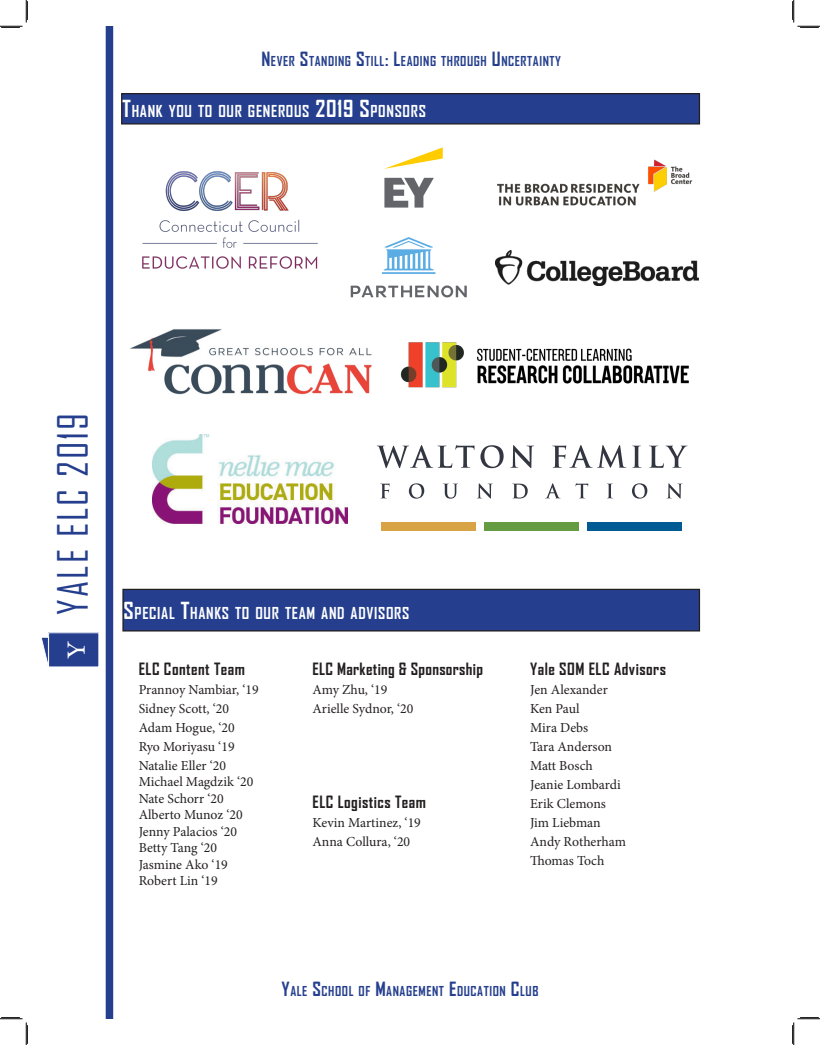
<style>
.page{position:relative;width:820px;height:1045px;background:#fff}
.page>*{position:absolute;margin:0;border:0;box-sizing:border-box;transform-origin:0 0}
.t1{font:40px "Agency FB";letter-spacing:.05em;color:#253f8e}
.t2{font:26.25px "Minion Pro";color:#fff;scale:1.09 1}
.t3{font:700 16.25px "Agency FB";letter-spacing:.03em;color:#231f20}
.t4{font:700 15.75px "Agency FB";letter-spacing:.045em;color:#fff}
.t5{font:13.75px/16.5px "Minion Pro";color:#231f20}
.t6{font:700 13.12px "Agency FB";letter-spacing:.045em;color:#253f8e}
.s1{font-size:18.75px}
.s2{font-size:22.5px}
</style>
<div class="page">
<div style="left:106px;top:26px;width:7px;height:992px;background:#253f8e"></div>
<div style="left:49px;top:633px;width:50px;height:34px;background:#253f8e"></div>
<div style="left:48px;top:632px;width:51px;height:35px;border:1px solid #fff"></div>
<svg style="left:41px;top:636px;width:8px;height:31px"></svg>
<div style="left:122px;top:94px;width:577px;height:30px;background:#253f8e"></div>
<div style="left:121px;top:93px;width:579px;height:31px;border:1px solid #231f20"></div>
<img style="left:142px;top:171px;width:176px;height:98px">
<div style="left:123px;top:589px;width:576px;height:42px;background:#253f8e"></div>
<div style="left:122px;top:589px;width:578px;height:42px;border:1px solid #231f20"></div>
<img style="left:400px;top:342px;width:289px;height:46px">
<svg style="left:384px;top:178px;width:50px;height:30px"></svg>
<svg style="left:384px;top:147px;width:59px;height:22px"></svg>
<svg style="left:382px;top:237px;width:53px;height:37px"></svg>
<svg style="left:351px;top:285px;width:116px;height:12px"></svg>
<img style="left:130px;top:329px;width:242px;height:66px">
<img style="left:497px;top:159px;width:196px;height:47px">
<img style="left:153px;top:434px;width:195px;height:90px">
<div style="left:381px;top:522px;width:95px;height:8px;background:#d8a344"></div>
<div style="left:484px;top:522px;width:95px;height:8px;background:#669c41"></div>
<div style="left:587px;top:522px;width:95px;height:8px;background:#005a93"></div>
<svg style="left:377px;top:445px;width:97px;height:23px"></svg>
<svg style="left:480px;top:445px;width:23px;height:23px"></svg>
<svg style="left:510px;top:445px;width:24px;height:23px"></svg>
<svg style="left:552px;top:445px;width:74px;height:23px"></svg>
<svg style="left:632px;top:446px;width:9px;height:22px"></svg>
<svg style="left:649px;top:446px;width:38px;height:22px"></svg>
<svg style="left:380px;top:483px;width:10px;height:15px"></svg>
<svg style="left:409px;top:483px;width:15px;height:16px"></svg>
<svg style="left:444px;top:484px;width:13px;height:15px"></svg>
<svg style="left:478px;top:483px;width:15px;height:15px"></svg>
<svg style="left:513px;top:484px;width:15px;height:14px"></svg>
<svg style="left:546px;top:483px;width:14px;height:15px"></svg>
<svg style="left:575px;top:483px;width:13px;height:15px"></svg>
<svg style="left:632px;top:483px;width:15px;height:16px"></svg>
<svg style="left:667px;top:483px;width:15px;height:15px"></svg>
<svg style="left:608px;top:484px;width:4px;height:14px"></svg>
<img style="left:495px;top:251px;width:204px;height:34px">
<svg style="left:0;top:0;width:28px;height:28px"></svg>
<svg style="left:0;top:1017px;width:28px;height:28px"></svg>
<svg style="left:792px;top:0;width:28px;height:28px"></svg>
<svg style="left:792px;top:1017px;width:28px;height:28px"></svg>
<p class="t6" style="left:261px;top:53px;width:301px"><span class="s1">N</span>EVER <span class="s1">S</span>TANDING <span class="s1">S</span>TILL<span class="s1">: L</span>EADING THROUGH <span class="s1">U</span>NCERTAINTY</p>
<p class="t4" style="left:122px;top:102px;width:305px"><span class="s2">T</span>HANK YOU TO OUR GENEROUS <span class="s2">2019 S</span>PONSORS</p>
<h1 class="t1" style="left:49px;top:614px;width:203px;rotate:-90deg">YALE ELC 2019</h1>
<h2 class="t2" style="left:59px;top:659px;width:18px;rotate:-90deg">Y</h2>
<p class="t4" style="left:124px;top:603px;width:287px"><span class="s2">S</span>PECIAL <span class="s2">T</span>HANKS TO OUR TEAM AND ADVISORS</p>
<p class="t3" style="left:139px;top:658px;width:108px">ELC Content Team</p>
<p class="t5" style="left:139px;top:681px;width:121px">Prannoy Nambiar, ‘19</p>
<p class="t5" style="left:139px;top:700px;width:92px">Sidney Scott, ‘20</p>
<p class="t5" style="left:139px;top:719px;width:97px">Adam Hogue, ‘20</p>
<p class="t5" style="left:139px;top:738px;width:97px">Ryo Moriyasu ‘19</p>
<p class="t5" style="left:139px;top:757px;width:116px">Natalie Eller ‘20<br>Michael Magdzik ‘20<br>Nate Schorr ‘20<br>Alberto Munoz ‘20<br>Jenny Palacios ‘20<br>Betty Tang ‘20<br>Jasmine Ako ‘19<br>Robert Lin ‘19</p>
<p class="t3" style="left:312px;top:658px;width:172px">ELC Marketing &amp; Sponsorship</p>
<p class="t5" style="left:312px;top:681px;width:76px">Amy Zhu, ‘19</p>
<p class="t5" style="left:312px;top:700px;width:102px">Arielle Sydnor, ‘20</p>
<p class="t3" style="left:312px;top:792px;width:115px">ELC Logistics Team</p>
<p class="t5" style="left:312px;top:814px;width:110px">Kevin Martinez, ‘19</p>
<p class="t5" style="left:312px;top:833px;width:99px">Anna Collura, ‘20</p>
<p class="t3" style="left:530px;top:658px;width:138px">Yale SOM ELC Advisors</p>
<p class="t5" style="left:530px;top:681px;width:79px">Jen Alexander</p>
<p class="t5" style="left:530px;top:700px;width:51px">Ken Paul</p>
<p class="t5" style="left:530px;top:719px;width:60px">Mira Debs</p>
<p class="t5" style="left:530px;top:738px;width:83px">Tara Anderson</p>
<p class="t5" style="left:530px;top:757px;width:64px">Matt Bosch</p>
<p class="t5" style="left:530px;top:776px;width:92px">Jeanie Lombardi</p>
<p class="t5" style="left:530px;top:795px;width:77px">Erik Clemons</p>
<p class="t5" style="left:530px;top:814px;width:72px">Jim Liebman</p>
<p class="t5" style="left:530px;top:833px;width:97px">Andy Rotherham</p>
<p class="t5" style="left:530px;top:852px;width:76px">Thomas Toch</p>
<p class="t6" style="left:281px;top:983px;width:258px"><span class="s1">Y</span>ALE <span class="s1">S</span>CHOOL OF <span class="s1">M</span>ANAGEMENT <span class="s1">E</span>DUCATION <span class="s1">C</span>LUB</p>
</div>
